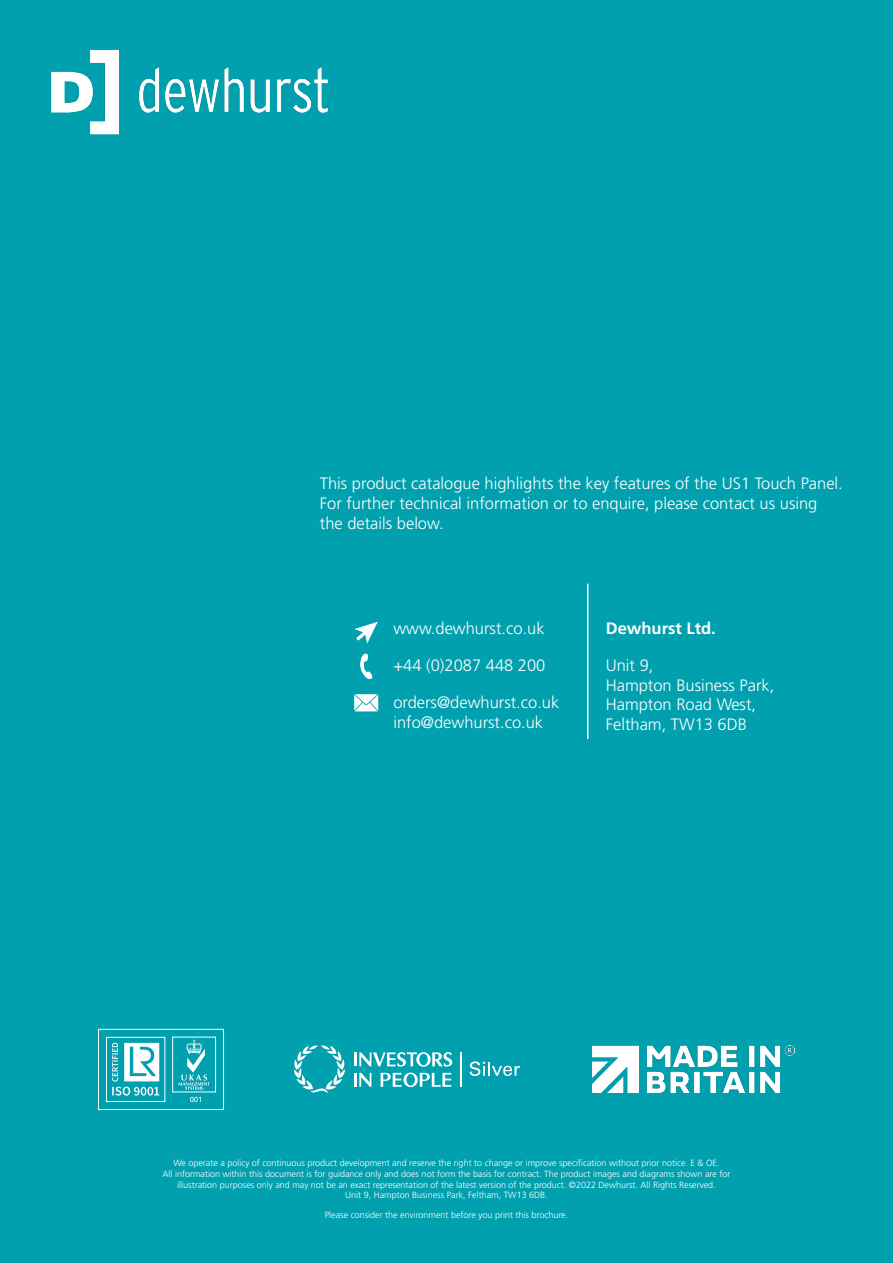
<style>
.page{position:relative;width:893px;height:1263px;background:#00a0af}
.page>*{position:absolute;margin:0;border:0;box-sizing:border-box;transform-origin:0 0}
.t1{font:16.5px/19.8px "Frutiger LT 45 Lt";color:#fff}
.t2{font:16.5px "Frutiger LT 65 Bd";color:#fff}
.t3{font:9px/10.8px "Frutiger LT 45 Lt";color:#fff;text-align:center}
</style>
<div class="page">
<svg style="left:354px;top:621px;width:24px;height:23px"></svg>
<svg style="left:354px;top:694px;width:24px;height:17px"></svg>
<svg style="left:360px;top:653px;width:12px;height:26px"></svg>
<hr style="left:587px;top:584px;width:1px;height:155px;background:#fff">
<img style="left:51px;top:49px;width:277px;height:86px">
<div style="left:98px;top:1029px;width:126px;height:81px;border:1px solid #fff"></div>
<svg style="left:190px;top:1097px;width:11px;height:5px"></svg>
<div style="left:172px;top:1037px;width:44px;height:55px;border:1px solid #fff"></div>
<svg style="left:178px;top:1039px;width:32px;height:51px"></svg>
<div style="left:106px;top:1037px;width:59px;height:65px;border:1px solid #fff"></div>
<svg style="left:112px;top:1043px;width:6px;height:38px"></svg>
<svg style="left:124px;top:1043px;width:35px;height:38px"></svg>
<svg style="left:112px;top:1087px;width:47px;height:8px"></svg>
<hr style="left:354px;top:1073px;width:3px;height:14px;background:#fff">
<hr style="left:354px;top:1052px;width:3px;height:14px;background:#fff">
<svg style="left:359px;top:1052px;width:93px;height:35px"></svg>
<svg style="left:295px;top:1045px;width:50px;height:48px"></svg>
<hr style="left:461px;top:1052px;width:1px;height:35px;background:#fff">
<svg style="left:470px;top:1061px;width:50px;height:15px"></svg>
<img style="left:593px;top:1046px;width:202px;height:47px">
<h1 class="t1" style="left:320px;top:474px;width:524px">This product catalogue highlights the key features of the US1 Touch Panel.<br>For further technical information or to enquire, please contact us using the details below.</h1>
<h1 class="t1" style="left:393px;top:619px;width:153px">www.dewhurst.co.uk</h1>
<h1 class="t1" style="left:393px;top:655px;width:154px">+44 (0)2087 448 200</h1>
<h1 class="t1" style="left:393px;top:692px;width:168px">orders@dewhurst.co.uk info@dewhurst.co.uk</h1>
<h1 class="t2" style="left:606px;top:619px;width:112px">Dewhurst Ltd.</h1>
<h1 class="t1" style="left:606px;top:655px;width:170px">Unit 9,<br>Hampton Business Park,<br>Hampton Road West,<br>Feltham, TW13 6DB</h1>
<p class="t3" style="left:163px;top:1157px;width:569px">We operate a policy of continuous product development and reserve the right to change or improve specification without prior notice. E &amp; OE.<br>All information within this document is for guidance only and does not form the basis for contract. The product images and diagrams shown are for illustration purposes only and may not be an exact representation of the latest version of the product. ©2022 Dewhurst. All Rights Reserved.<br>Unit 9, Hampton Business Park, Feltham, TW13 6DB.</p>
<p class="t3" style="left:325px;top:1209px;width:245px">Please consider the environment before you print this brochure.</p>
</div>
